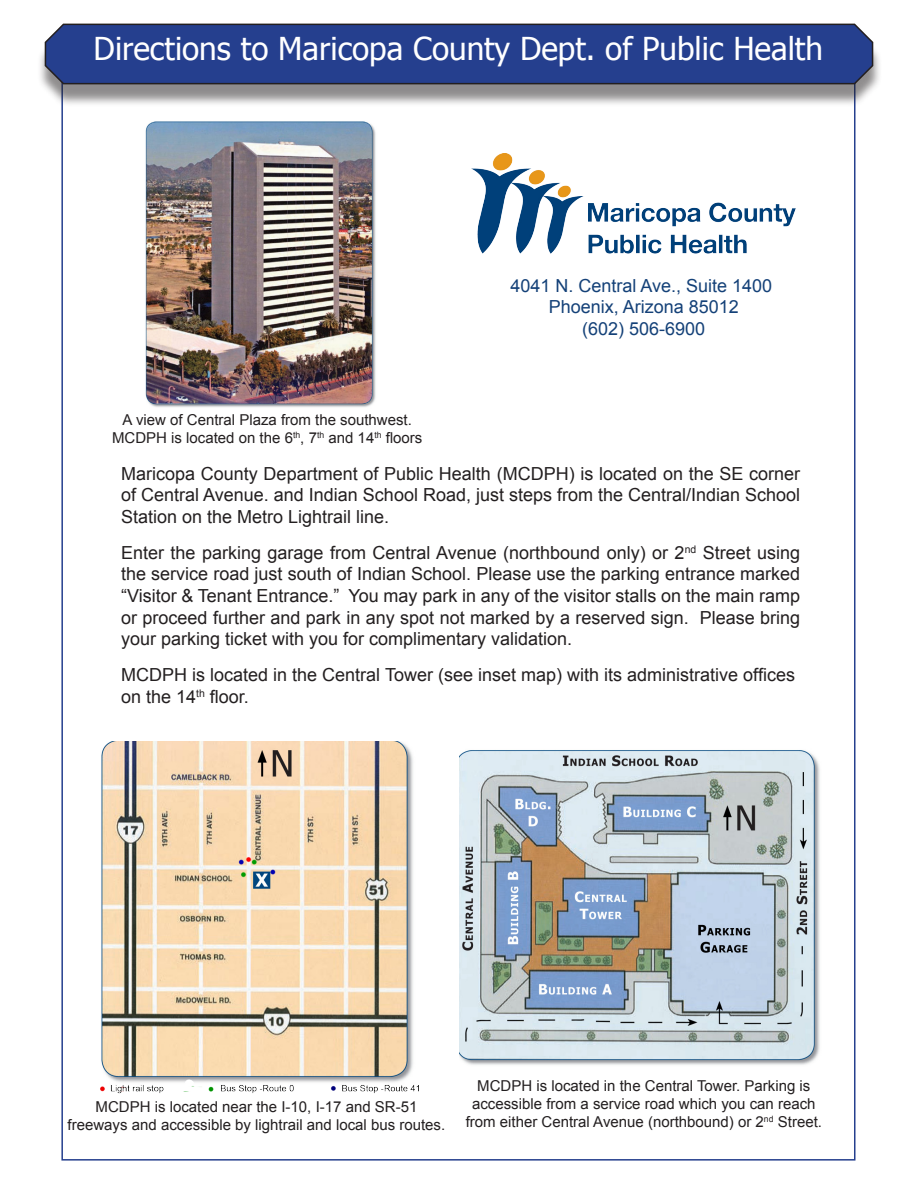
<style>
.page{position:relative;width:918px;height:1188px;background:#fff}
.page>*{position:absolute;margin:0;border:0;box-sizing:border-box;transform-origin:0 0}
.t1{font:31.5px "Tahoma";color:#fff}
.t2{font:18px/21.6px "Arial";color:#231f20;text-align:justify}
.t3{font:18px "Arial";color:#144178}
.t4{font:15px/18px "Arial";color:#231f20;text-align:center}
.s1{font-style:inherit}
</style>
<div class="page">
<img style="left:145px;top:121px;width:231px;height:286px">
<img style="left:459px;top:750px;width:361px;height:315px">
<img style="left:100px;top:741px;width:319px;height:353px">
<img style="left:472px;top:153px;width:324px;height:101px">
<div style="left:37px;top:30px;width:846px;height:78px;background:#231f20;opacity:.51"></div>
<svg style="left:44px;top:23px;width:830px;height:62px;background:#2a428a"></svg>
<p class="t1" style="left:94px;top:27px;width:731px">Directions to Maricopa County Dept. of Public Health</p>
<p class="t4" style="left:112px;top:411px;width:312px">A view of Central Plaza from the <span class="s1">south</span>west.<br>MCDPH is located on the 6<sup>th</sup>, 7<sup>th</sup> and 14<sup>th</sup> floors</p>
<p class="t3" style="left:510px;top:274px;width:263px">4041 N. Central Ave<span class="s1">.</span>, Suite 1400</p>
<p class="t3" style="left:549px;top:295px;width:192px">Phoenix, Arizona 85012</p>
<p class="t3" style="left:582px;top:317px;width:125px">(602) 506-6900</p>
<p class="t2" style="left:121px;top:463px;width:681px">Maricopa County Department of Public Health (MCDPH) is located on the SE corner of Central Avenue. and Indian School Road, just steps from the Central/Indian School Station on the Metro Lightrail line.</p>
<p class="t2" style="left:121px;top:542px;width:681px">Enter the parking garage from Central Avenue (northbound only) or 2<sup>nd</sup> Street using the service road just south of Indian School. Please use the parking entrance marked “Visitor &amp; Tenant Entrance.” You may park in any of the visitor stalls on the main ramp or proceed further and park in any spot not marked by a reserved sign. Please bring your parking ticket with you for complimentary validation.</p>
<p class="t2" style="left:121px;top:664px;width:676px">MCDPH is located in the Central Tower (see inset map) with its administrative offices on the 14<sup>th</sup> floor.</p>
<p class="t4" style="left:68px;top:1098px;width:379px">MCDPH is located near the I-10, I-17 and SR-51 freeways and accessible by lightrail and local bus routes.</p>
<p class="t4" style="left:466px;top:1077px;width:358px">MCDPH is located in the Central Tower. Parking is accessible from a service road which you can reach from either Central Avenue (northbound) or 2<sup>nd</sup> Street.</p>
</div>
